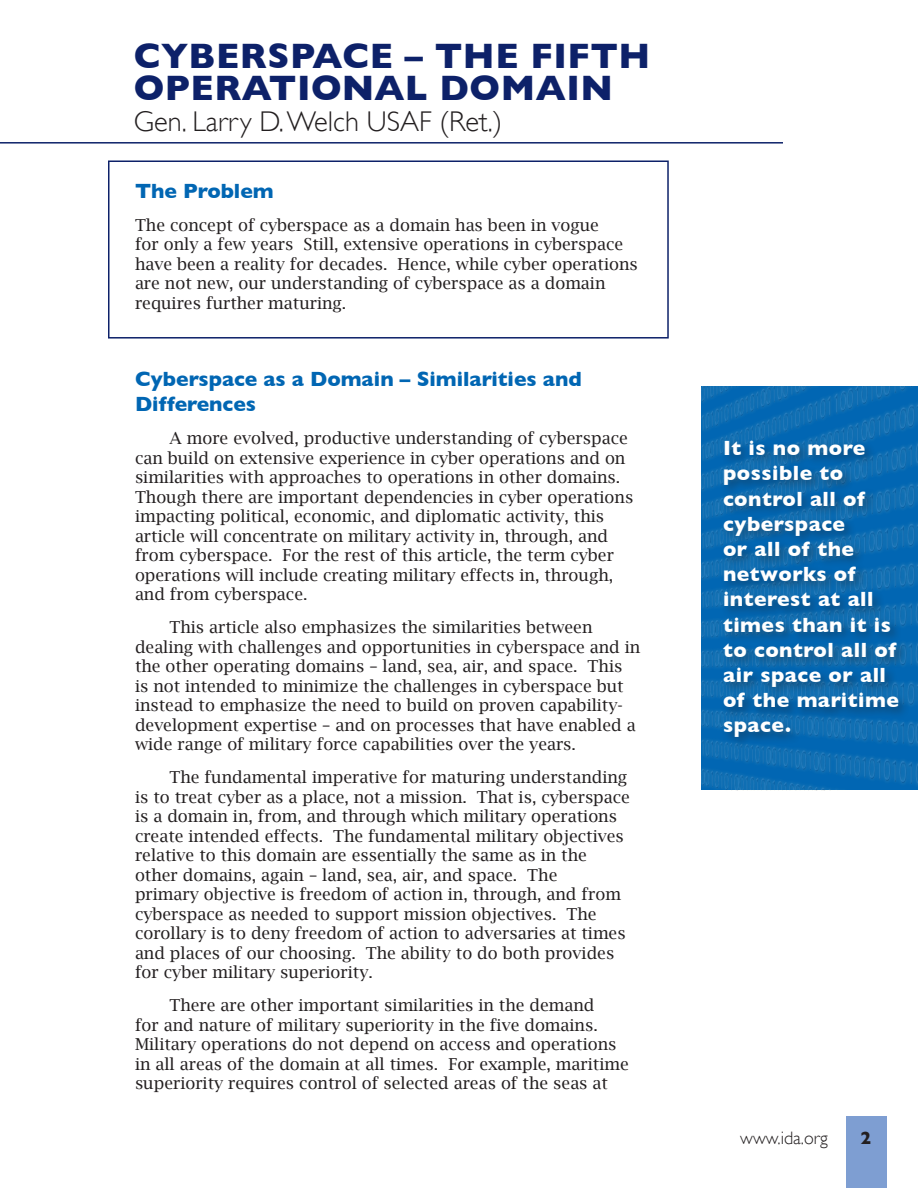
<style>
.page{position:relative;width:918px;height:1188px;background:#fff}
.page>*{position:absolute;margin:0;border:0;box-sizing:border-box;transform-origin:0 0}
.t1{font:700 36px "Gill Sans";letter-spacing:.015em;color:#0d2169}
.t2{font:300 28.5px "Gill Sans";color:#231f20}
.t3{font:700 21px/25.2px "Gill Sans";letter-spacing:.025em;color:#fff}
.t4{font:700 21px/25.2px "Gill Sans";color:#0166b3}
.t5{font:300 18px "Gill Sans";color:#231f20}
.t6{font:700 18px "Gill Sans";color:#231f20}
.t7{font:16.5px/19.5px "Lucida Bright";color:#231f20}
</style>
<div class="page">
<div style="left:846px;top:1117px;width:40px;height:71px;background:#7e9ed2"></div>
<hr style="left:0;top:142px;width:783px;height:2px;background:#0d2169">
<img style="left:702px;top:386px;width:216px;height:404px">
<div style="left:719px;top:437px;width:191px;height:311px;background:#231f20;opacity:.41"></div>
<div style="left:108px;top:160px;width:561px;height:179px;border:2px solid #0d2169"></div>
<p class="t1" style="left:134px;top:35px;width:518px">CYBERSPACE – THE FIFTH</p>
<p class="t1" style="left:134px;top:67px;width:481px">OPERATIONAL DOMAIN</p>
<p class="t2" style="left:134px;top:106px;width:370px">Gen. Larry D. Welch USAF (Ret.)</p>
<p class="t4" style="left:135px;top:178px;width:140px">The Problem</p>
<p class="t7" style="left:135px;top:215px;width:504px">The concept of cyberspace as a domain has been in vogue<br>for only a few years Still, extensive operations in cyberspace have been a reality for decades. Hence, while cyber operations are not new, our understanding of cyberspace as a domain requires further maturing.</p>
<p class="t4" style="left:135px;top:366px;width:448px">Cyberspace as a Domain – Similarities and<br>Differences</p>
<p class="t7" style="left:135px;top:429px;width:500px;text-indent:34px">A more evolved, productive understanding of cyberspace can build on extensive experience in cyber operations and on similarities with approaches to operations in other domains.<br>Though there are important dependencies in cyber operations impacting political, economic, and diplomatic activity, this article will concentrate on military activity in, through, and from cyberspace. For the rest of this article, the term cyber operations will include creating military effects in, through, and from cyberspace.</p>
<p class="t7" style="left:135px;top:618px;width:507px;text-indent:34px">This article also emphasizes the similarities between dealing with challenges and opportunities in cyberspace and in the other operating domains – land, sea, air, and space. This<br>is not intended to minimize the challenges in cyberspace but instead to emphasize the need to build on proven capability&shy;development expertise – and on processes that have enabled a wide range of military force capabilities over the years.</p>
<p class="t7" style="left:135px;top:768px;width:497px;text-indent:34px">The fundamental imperative for maturing understanding is to treat cyber as a place, not a mission. That is, cyberspace is a domain in, from, and through which military operations create intended effects. The fundamental military objectives relative to this domain are essentially the same as in the other domains, again – land, sea, air, and space. The<br>primary objective is freedom of action in, through, and from cyberspace as needed to support mission objectives. The corollary is to deny freedom of action to adversaries at times and places of our choosing. The ability to do both provides for cyber military superiority.</p>
<p class="t7" style="left:135px;top:996px;width:495px;text-indent:34px">There are other important similarities in the demand<br>for and nature of military superiority in the five domains.<br>Military operations do not depend on access and operations in all areas of the domain at all times. For example, maritime superiority requires control of selected areas of the seas at</p>
<p class="t3" style="left:723px;top:435px;width:177px">It is no more possible to control all of cyberspace<br>or all of the networks of interest at all times than it is to control all of air space or all of the maritime space.</p>
<p class="t5" style="left:740px;top:1128px;width:89px">www.ida.org</p>
<p class="t6" style="left:860px;top:1127px;width:12px">2</p>
</div>
